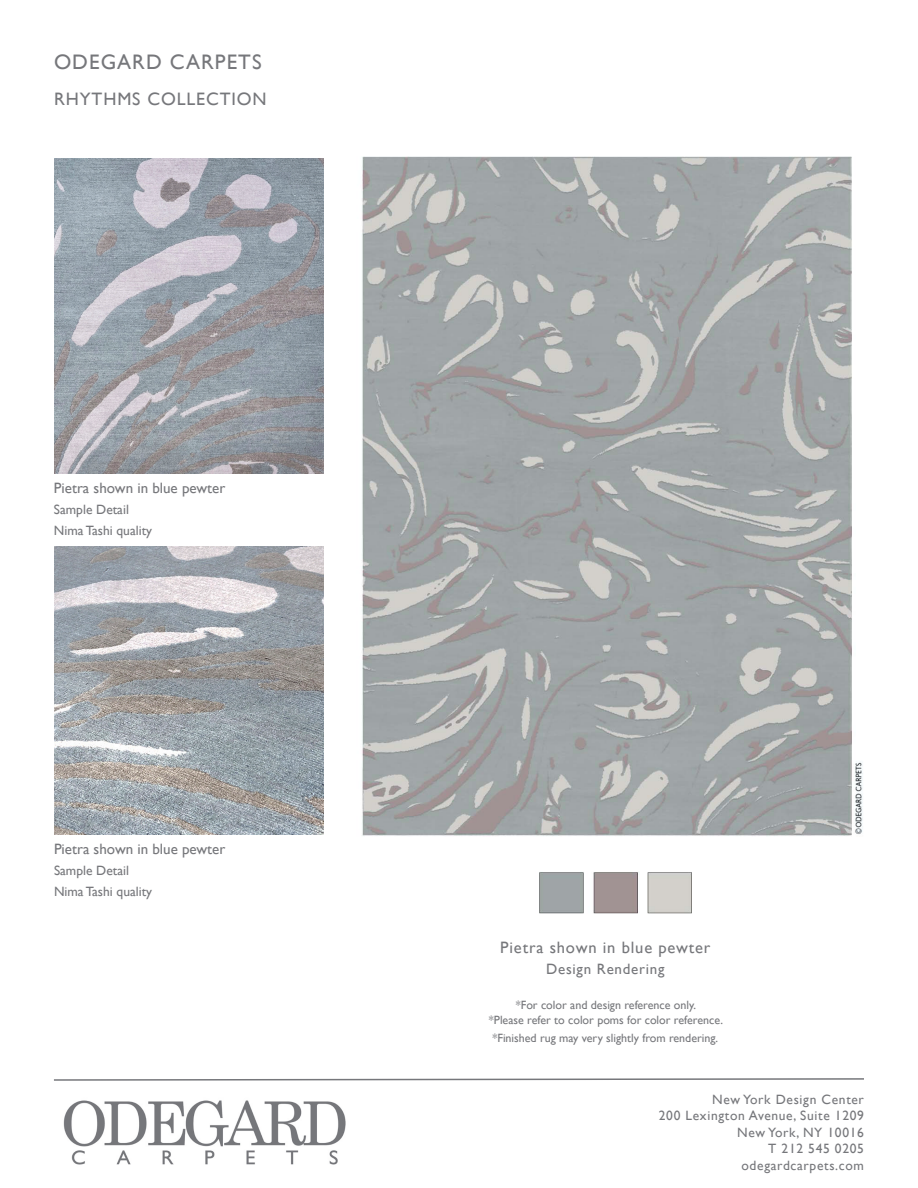
<style>
.page{position:relative;width:918px;height:1188px;background:#fff}
.page>*{position:absolute;margin:0;border:0;box-sizing:border-box;transform-origin:0 0}
.t1{font:21px "Gill Sans";letter-spacing:.05em;color:#76777b}
.t2{font:18px "Gill Sans";letter-spacing:.05em;color:#76777b}
.t3{font:16.5px "Gill Sans";letter-spacing:.05em;color:#76777b}
.t4{font:15px "Gill Sans";color:#76777b}
.t5{font:15px "Gill Sans";letter-spacing:.05em;color:#76777b}
.t6{font:13.5px "Gill Sans";letter-spacing:.05em;color:#76777b}
.t7{font:13.5px "Gill Sans";color:#76777b}
.t8{font:12px "Gill Sans";color:#76777b}
</style>
<div class="page">
<img style="left:54px;top:159px;width:270px;height:314px">
<img style="left:362px;top:156px;width:501px;height:758px">
<svg style="left:54px;top:1078px;width:810px;height:3px"></svg>
<img style="left:63px;top:1100px;width:283px;height:65px">
<img style="left:54px;top:546px;width:270px;height:289px">
<p class="t1" style="left:54px;top:49px;width:209px">ODEGARD CARPETS</p>
<p class="t2" style="left:54px;top:88px;width:214px">RHYTHMS COLLECTION</p>
<p class="t4" style="left:54px;top:479px;width:173px">Pietra shown in blue pewter</p>
<p class="t7" style="left:54px;top:501px;width:77px">Sample Detail</p>
<p class="t7" style="left:54px;top:522px;width:100px">Nima Tashi quality</p>
<p class="t4" style="left:54px;top:840px;width:173px">Pietra shown in blue pewter</p>
<p class="t7" style="left:54px;top:863px;width:77px">Sample Detail</p>
<p class="t7" style="left:54px;top:884px;width:100px">Nima Tashi quality</p>
<p class="t3" style="left:500px;top:938px;width:212px">Pietra shown in blue pewter</p>
<p class="t5" style="left:546px;top:960px;width:120px">Design Rendering</p>
<p class="t8" style="left:516px;top:998px;width:182px">*For color and design reference only.</p>
<p class="t8" style="left:489px;top:1012px;width:236px">*Please refer to color poms for color reference.</p>
<p class="t8" style="left:492px;top:1030px;width:227px">*Finished rug may very slightly from rendering.</p>
<p class="t6" style="left:712px;top:1091px;width:153px">New York Design Center</p>
<p class="t6" style="left:659px;top:1108px;width:207px">200 Lexington Avenue, Suite 1209</p>
<p class="t6" style="left:737px;top:1124px;width:128px">New York, NY 10016</p>
<p class="t6" style="left:768px;top:1141px;width:97px">T 212 545 0205</p>
<p class="t6" style="left:742px;top:1157px;width:124px">odegardcarpets.com</p>
</div>
